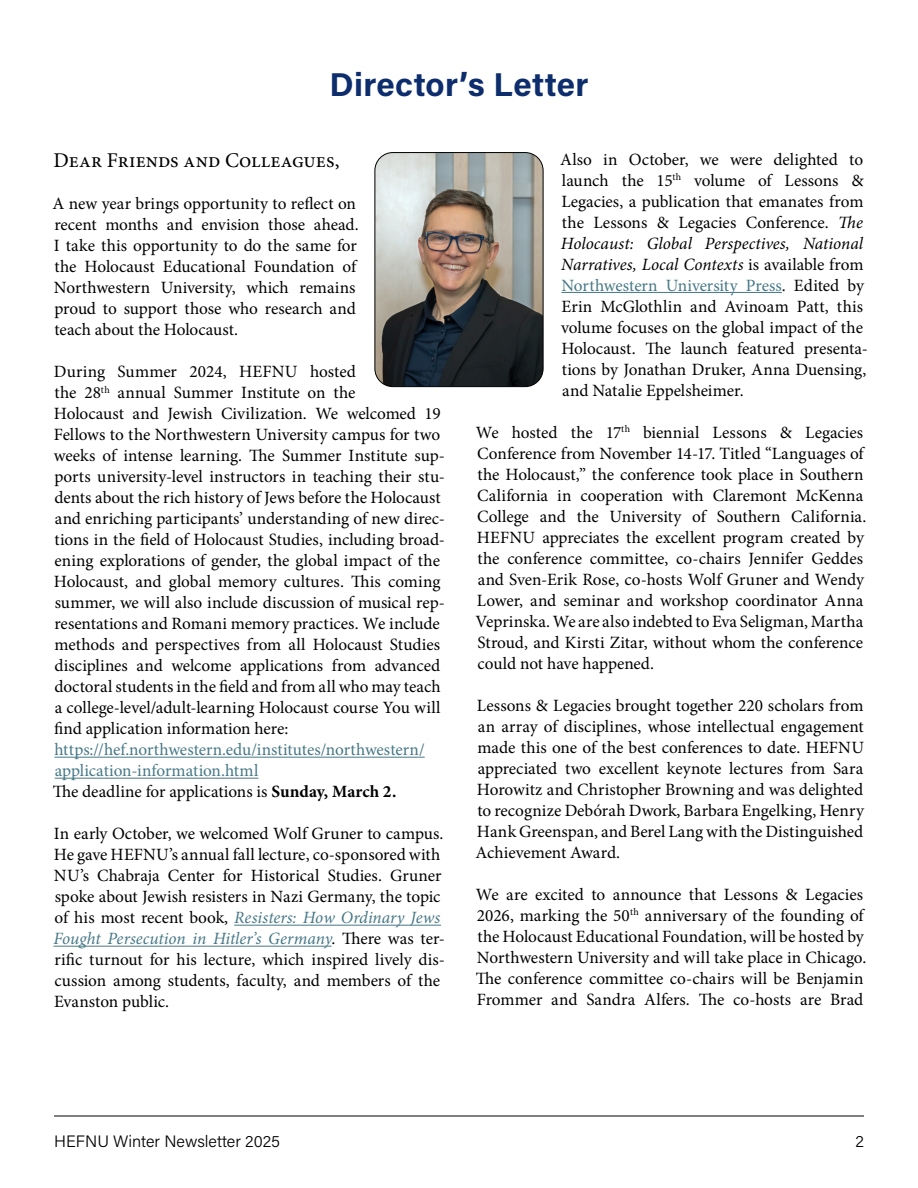
<style>
.page{position:relative;width:918px;height:1188px;background:#fff}
.page>*{position:absolute;margin:0;border:0;box-sizing:border-box;transform-origin:0 0}
.t1{font:700 33px "Acumin Pro";letter-spacing:.01em;color:#0d2d6c}
.t2{font:21px "Minion Pro";letter-spacing:.005em;color:#000}
.t3{font:17.25px/21px "Minion Pro";letter-spacing:-.005em;color:#000}
.t4{font:17.25px/21px "Minion Pro";letter-spacing:-.015em;color:#467886}
.t5{font:300 16.5px "Acumin Pro";color:#000}
.s1{color:#000}
.s2{font-weight:700;color:#000}
.s3{font-style:italic;color:#467886}
.s4{font-style:italic}
.s5{color:#467886}
</style>
<div class="page">
<hr style="left:54px;top:757px;width:371px;height:1px;background:#467886">
<hr style="left:55px;top:778px;width:203px;height:1px;background:#467886">
<hr style="left:234px;top:925px;width:207px;height:1px;background:#467886">
<hr style="left:53px;top:946px;width:279px;height:1px;background:#467886">
<hr style="left:561px;top:292px;width:221px;height:1px;background:#467886">
<img style="left:375px;top:153px;width:168px;height:234px">
<div style="left:375px;top:152px;width:168px;height:235px;border:1px solid #000;border-radius:18px"></div>
<hr style="left:54px;top:1116px;width:810px;height:1px;background:#000">
<h1 class="t1" style="left:330px;top:62px;width:260px">Director’s Letter</h1>
<p class="t2" style="left:53px;top:147px;width:288px">Dear Friends and Colleagues,</p>
<p class="t3" style="left:53px;top:194px;width:308px">A new year brings opportunity to reflect on recent months and envision those ahead.<br>I take this opportunity to do the same for the Holocaust Educational Foundation of Northwestern University, which remains proud to support those who research and teach about the Holocaust.</p>
<p class="t3" style="left:54px;top:361px;width:393px">During Summer 2024, HEFNU hosted<br>the 28<sup>th</sup> annual Summer Institute on the<br>Holocaust and Jewish Civilization. We welcomed 19<br>Fellows to the Northwestern University campus for two weeks of intense learning. The Summer Institute sup&shy;ports university-level instructors in teaching their stu&shy;dents about the rich history of Jews before the Holocaust and enriching participants’ understanding of new direc&shy;tions in the field of Holocaust Studies, including broad&shy;ening explorations of gender, the global impact of the Holocaust, and global memory cultures. This coming summer, we will also include discussion of musical rep&shy;resentations and Romani memory practices. We include methods and perspectives from all Holocaust Studies disciplines and welcome applications from advanced doctoral students in the field and from all who may teach a college-level/adult-learning Holocaust course You will find application information here:</p>
<p class="t4" style="left:53px;top:739px;width:374px">https://hef.northwestern.edu/institutes/northwestern/ application-information.html<br><span class="s1">The deadline for applications is</span> <span class="s2">Sunday, March 2.</span></p>
<p class="t3" style="left:53px;top:823px;width:393px">In early October, we welcomed Wolf Gruner to campus.<br>He gave HEFNU’s annual fall lecture, co-sponsored with NU’s Chabraja Center for Historical Studies. Gruner spoke about Jewish resisters in Nazi Germany, the topic of his most recent book, <span class="s3">Resisters: How Ordinary Jews Fought Persecution in Hitler’s Germany</span>. There was ter&shy;rific turnout for his lecture, which inspired lively dis&shy;cussion among students, faculty, and members of the Evanston public.</p>
<p class="t3" style="left:560px;top:149px;width:310px">Also in October, we were delighted to launch the 15<sup>th</sup> volume of Lessons &amp; Legacies, a publication that emanates from the Lessons &amp; Legacies Conference. <span class="s4">The Holocaust: Global Perspectives, National Narratives, Local Contexts</span> is available from <span class="s5">Northwestern University Press</span>. Edited by Erin McGlothlin and Avinoam Patt, this volume focuses on the global impact of the Holocaust. The launch featured presenta&shy;tions by Jonathan Druker, Anna Duensing, and Natalie Eppelsheimer.</p>
<p class="t3" style="left:476px;top:422px;width:392px">We hosted the 17<sup>th</sup> biennial Lessons &amp; Legacies Conference from November 14-17. Titled “Languages of the Holocaust,” the conference took place in Southern California in cooperation with Claremont McKenna College and the University of Southern California.<br>HEFNU appreciates the excellent program created by the conference committee, co-chairs Jennifer Geddes and Sven-Erik Rose, co-hosts Wolf Gruner and Wendy Lower, and seminar and workshop coordinator Anna Veprinska. We are also indebted to Eva Seligman, Martha Stroud, and Kirsti Zitar, without whom the conference could not have happened.</p>
<p class="t3" style="left:476px;top:695px;width:390px;text-align:justify">Lessons &amp; Legacies brought together 220 scholars from an array of disciplines, whose intellectual engagement made this one of the best conferences to date. HEFNU appreciated two excellent keynote lectures from Sara Horowitz and Christopher Browning and was delighted to recognize Debórah Dwork, Barbara Engelking, Henry Hank Greenspan, and Berel Lang with the Distinguished Achievement Award.</p>
<p class="t3" style="left:476px;top:884px;width:392px">We are excited to announce that Lessons &amp; Legacies 2026, marking the 50<sup>th</sup> anniversary of the founding of the Holocaust Educational Foundation, will be hosted by Northwestern University and will take place in Chicago.<br>The conference committee co-chairs will be Benjamin Frommer and Sandra Alfers. The co-hosts are Brad</p>
<p class="t5" style="left:54px;top:1130px;width:228px">HEFNU Winter Newsletter 2025</p>
<p class="t5" style="left:856px;top:1130px;width:10px">2</p>
</div>
